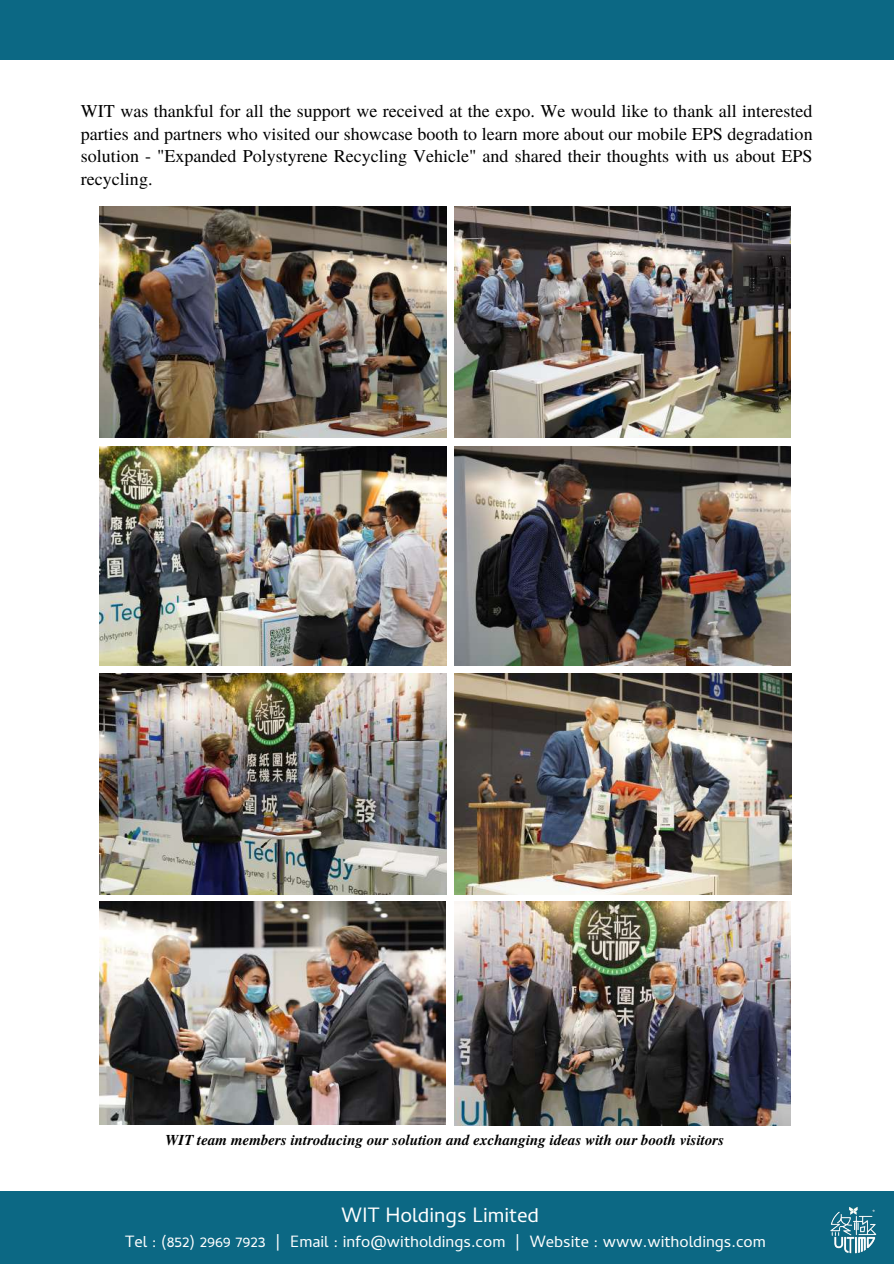
<style>
.page{position:relative;width:894px;height:1264px;background:#fff}
.page>*{position:absolute;margin:0;border:0;box-sizing:border-box;transform-origin:0 0}
.t1{font:21px "Cambay";color:#fff}
.t2{font:18px/22.5px "Te X Gyre Termes";color:#000;text-align:justify}
.t3{font:16.5px "Cambay";color:#fff}
.t4{font:italic 700 15px "Te X Gyre Termes";color:#000}
</style>
<div class="page">
<div style="left:0;top:1191px;width:893px;height:72px;background:#0c6884"></div>
<img style="left:830px;top:1206px;width:47px;height:48px">
<div style="left:0;top:0;width:893px;height:60px;background:#0c6884"></div>
<img style="left:100px;top:206px;width:347px;height:231px">
<img style="left:454px;top:206px;width:335px;height:231px">
<img style="left:99px;top:447px;width:347px;height:218px">
<img style="left:454px;top:447px;width:335px;height:218px">
<img style="left:100px;top:673px;width:347px;height:221px">
<img style="left:454px;top:673px;width:337px;height:221px">
<img style="left:455px;top:901px;width:335px;height:224px">
<img style="left:100px;top:901px;width:345px;height:223px">
<p class="t2" style="left:81px;top:99px;width:733px">WIT was thankful for all the support we received at the expo. We would like to thank all interested parties and partners who visited our showcase booth to learn more about our mobile EPS degradation solution - "Expanded Polystyrene Recycling Vehicle" and shared their thoughts with us about EPS recycling.</p>
<p class="t4" style="left:165px;top:1128px;width:560px">WIT team members introducing our solution and exchanging ideas with our booth visitors</p>
<p class="t1" style="left:341px;top:1202px;width:199px">WIT Holdings Limited</p>
<p class="t3" style="left:125px;top:1231px;width:642px">Tel : (852) 2969 7923 | Email : info@witholdings.com | Website : www.witholdings.com</p>
</div>
